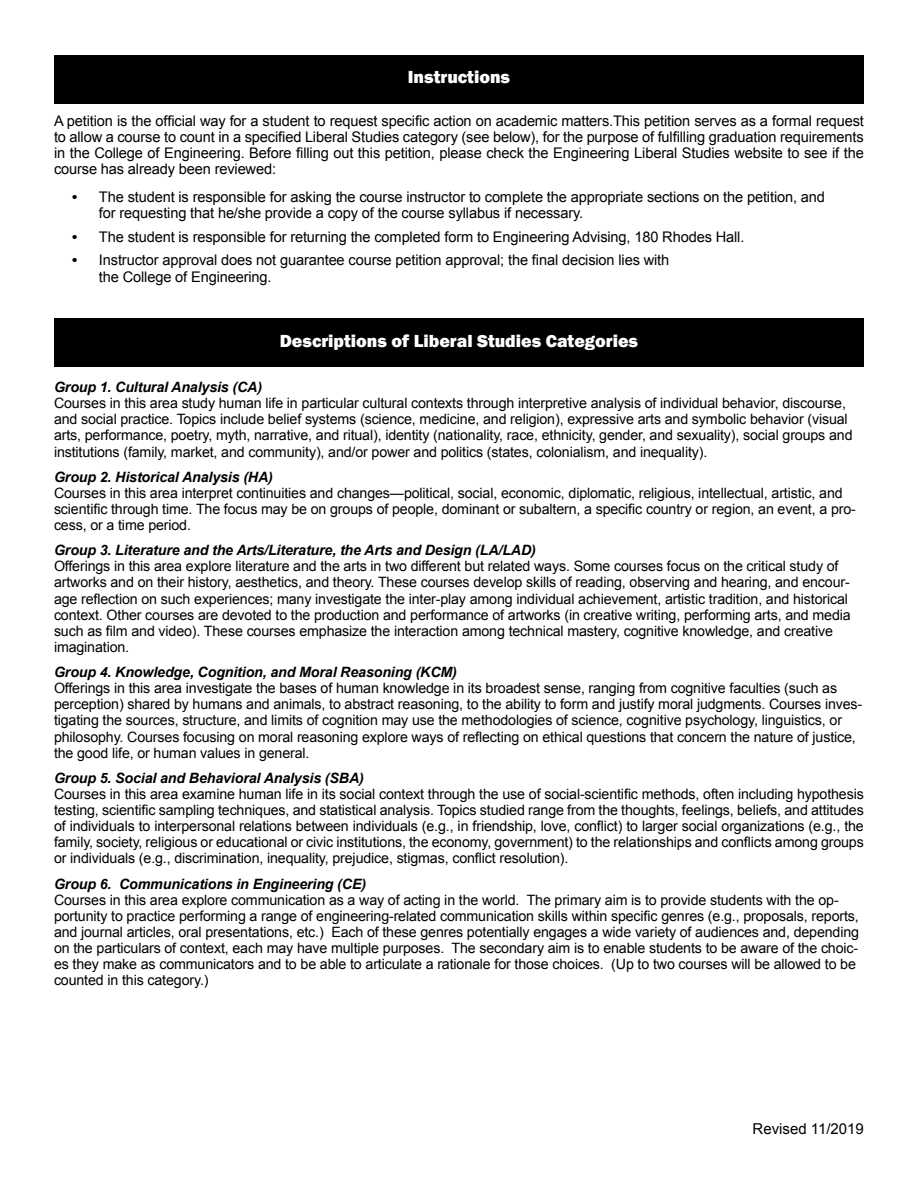
<style>
.page{position:relative;width:918px;height:1188px;background:#fff}
.page>*{position:absolute;margin:0;border:0;box-sizing:border-box;transform-origin:0 0}
.t1{font:800 18px "Franklin Gothic";color:#fff}
.t2{font:15px "Arial";color:#000}
.t3{font:14.7px/16.2px "Arial";letter-spacing:-.01em;color:#000;text-align:justify}
.t4{font:14.25px/16.2px "Arial";letter-spacing:-.01em;color:#000}
.t5{font:italic 700 14.25px "Arial";letter-spacing:-.01em;color:#000}
.s1{font-weight:700}
.s2{font-weight:700;font-style:italic}
</style>
<div class="page">
<div style="left:54px;top:55px;width:810px;height:48px;background:#000"></div>
<div style="left:54px;top:319px;width:810px;height:48px;background:#000"></div>
<h2 class="t1" style="left:408px;top:65px;width:104px">Instructions</h2>
<p class="t3" style="left:54px;top:112px;width:811px">A petition is the official way for a student to request specific action on academic matters.This petition serves as a formal request to allow a course to count in a specified Liberal Studies category (see below), for the purpose of fulfilling graduation requirements in the College of Engineering. Before filling out this petition, please check the Engineering Liberal Studies website to see if the course has already been reviewed:</p>
<p class="t3" style="left:72px;top:189px;width:755px"><span class="s1">•</span> The student is responsible for asking the course instructor to complete the appropriate sections on the petition, and</p>
<p class="t3" style="left:99px;top:205px;width:486px">for requesting that he/she provide a copy of the course syllabus if necessary.</p>
<p class="t3" style="left:72px;top:229px;width:674px"><span class="s1">•</span> The student is responsible for returning the completed form to Engineering Advising, 180 Rhodes Hall.</p>
<p class="t3" style="left:99px;top:252px;width:572px;text-indent:-27px"><span class="s1">•</span> Instructor approval does not guarantee course petition approval; the final decision lies with the College of Engineering.</p>
<h2 class="t1" style="left:280px;top:329px;width:360px">Descriptions of Liberal Studies Categories</h2>
<p class="t4" style="left:54px;top:379px;width:800px"><span class="s2">Group 1. Cultural Analysis (CA)<br></span>Courses in this area study human life in particular cultural contexts through interpretive analysis of individual behavior, discourse, and social practice. Topics include belief systems (science, medicine, and religion), expressive arts and symbolic behavior (visual arts, performance, poetry, myth, narrative, and ritual), identity (nationality, race, ethnicity, gender, and sexuality), social groups and institutions (family, market, and community), and/or power and politics (states, colonialism, and inequality).</p>
<p class="t4" style="left:54px;top:469px;width:803px"><span class="s2">Group 2. Historical Analysis (HA)<br></span>Courses in this area interpret continuities and changes—political, social, economic, diplomatic, religious, intellectual, artistic, and scientific through time. The focus may be on groups of people, dominant or subaltern, a specific country or region, an event, a pro&shy;cess, or a time period.</p>
<p class="t4" style="left:54px;top:542px;width:798px"><span class="s2">Group 3. Literature and the Arts/Literature, the Arts and Design (LA/LAD)<br></span>Offerings in this area explore literature and the arts in two different but related ways. Some courses focus on the critical study of artworks and on their history, aesthetics, and theory. These courses develop skills of reading, observing and hearing, and encour&shy;age reflection on such experiences; many investigate the inter-play among individual achievement, artistic tradition, and historical context. Other courses are devoted to the production and performance of artworks (in creative writing, performing arts, and media such as film and video). These courses emphasize the interaction among technical mastery, cognitive knowledge, and creative imagination.</p>
<p class="t4" style="left:54px;top:664px;width:810px"><span class="s2">Group 4. Knowledge, Cognition, and Moral Reasoning (KCM)<br></span>Offerings in this area investigate the bases of human knowledge in its broadest sense, ranging from cognitive faculties (such as perception) shared by humans and animals, to abstract reasoning, to the ability to form and justify moral judgments. Courses inves&shy;tigating the sources, structure, and limits of cognition may use the methodologies of science, cognitive psychology, linguistics, or philosophy. Courses focusing on moral reasoning explore ways of reflecting on ethical questions that concern the nature of justice, the good life, or human values in general.</p>
<p class="t5" style="left:54px;top:768px;width:311px">Group 5. Social and Behavioral Analysis (SBA)</p>
<p class="t4" style="left:54px;top:786px;width:811px;text-align:justify">Courses in this area examine human life in its social context through the use of social-scientific methods, often including hypothesis testing, scientific sampling techniques, and statistical analysis. Topics studied range from the thoughts, feelings, beliefs, and attitudes of individuals to interpersonal relations between individuals (e.g., in friendship, love, conflict) to larger social organizations (e.g., the family, society, religious or educational or civic institutions, the economy, government) to the relationships and conflicts among groups or individuals (e.g., discrimination, inequality, prejudice, stigmas, conflict resolution).</p>
<p class="t5" style="left:54px;top:874px;width:314px">Group 6. Communications in Engineering (CE)</p>
<p class="t4" style="left:54px;top:892px;width:807px">Courses in this area explore communication as a way of acting in the world. The primary aim is to provide students with the op&shy;portunity to practice performing a range of engineering-related communication skills within specific genres (e.g., proposals, reports, and journal articles, oral presentations, etc.) Each of these genres potentially engages a wide variety of audiences and, depending on the particulars of context, each may have multiple purposes. The secondary aim is to enable students to be aware of the choic&shy;es they make as communicators and to be able to articulate a rationale for those choices. (Up to two courses will be allowed to be counted in this category.)</p>
<p class="t2" style="left:753px;top:1119px;width:113px">Revised 11/2019</p>
</div>
